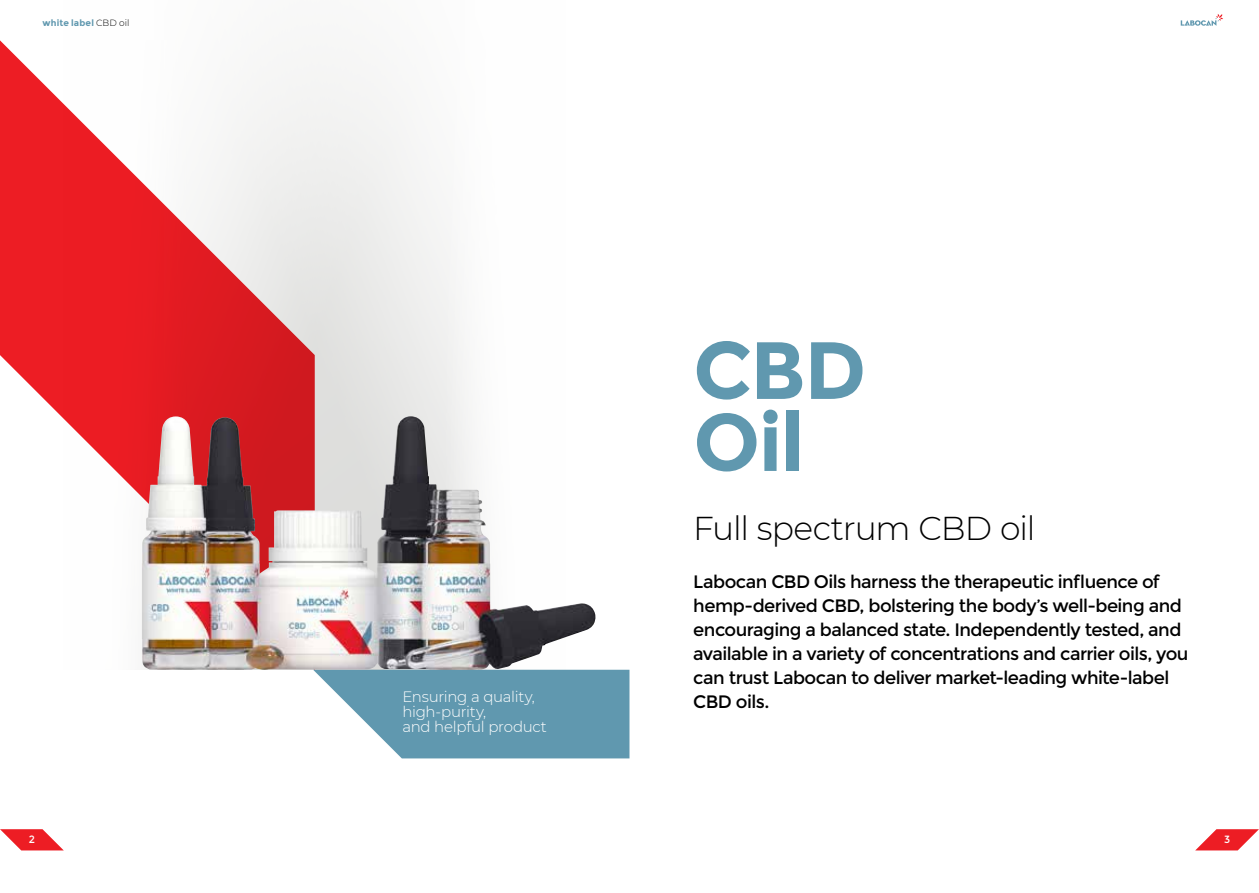
<style>
.page{position:relative;width:1259px;height:893px;background:#fff}
.page>*{position:absolute;margin:0;border:0;box-sizing:border-box;transform-origin:0 0}
.t1{font:700 81px/72px "Montserrat";letter-spacing:-.02em;color:#6098af}
.t2{font:300 33px "Montserrat";letter-spacing:-.035em;color:#000}
.t3{font:18px/24px "Montserrat";letter-spacing:-.03em;color:#000}
.t4{font:300 15px/15px "Montserrat";letter-spacing:-.015em;color:#fff}
.t5{font:10.5px "Montserrat";color:#fff}
.t6{font:700 9px "Montserrat";letter-spacing:.015em;color:#6098af}
.s1{font-weight:300;color:#000}
</style>
<div class="page">
<svg style="left:0;top:40px;width:315px;height:599px"></svg>
<svg style="left:1180px;top:14px;width:43px;height:12px"></svg>
<svg style="left:1195px;top:829px;width:64px;height:21px"></svg>
<svg style="left:0;top:829px;width:64px;height:21px"></svg>
<svg style="left:313px;top:670px;width:316px;height:88px;background:#76a6ba"></svg>
<img style="left:142px;top:416px;width:455px;height:254px">
<p class="t6" style="left:43px;top:17px;width:88px">white label <span class="s1">CBD oil</span></p>
<p class="t4" style="left:402px;top:688px;width:146px">Ensuring a quality, high-purity,<br>and helpful product</p>
<h1 class="t1" style="left:693px;top:335px;width:175px">CBD<br>Oil</h1>
<h2 class="t2" style="left:693px;top:506px;width:344px">Full spectrum CBD oil</h2>
<p class="t3" style="left:693px;top:570px;width:497px">Labocan CBD Oils harness the therapeutic influence of hemp-derived CBD, bolstering the body’s well-being and encouraging a balanced state. Independently tested, and available in a variety of concentrations and carrier oils, you can trust Labocan to deliver market-leading white-label CBD oils.</p>
<p class="t5" style="left:29px;top:834px;width:8px">2</p>
<p class="t5" style="left:1224px;top:834px;width:8px">3</p>
</div>
